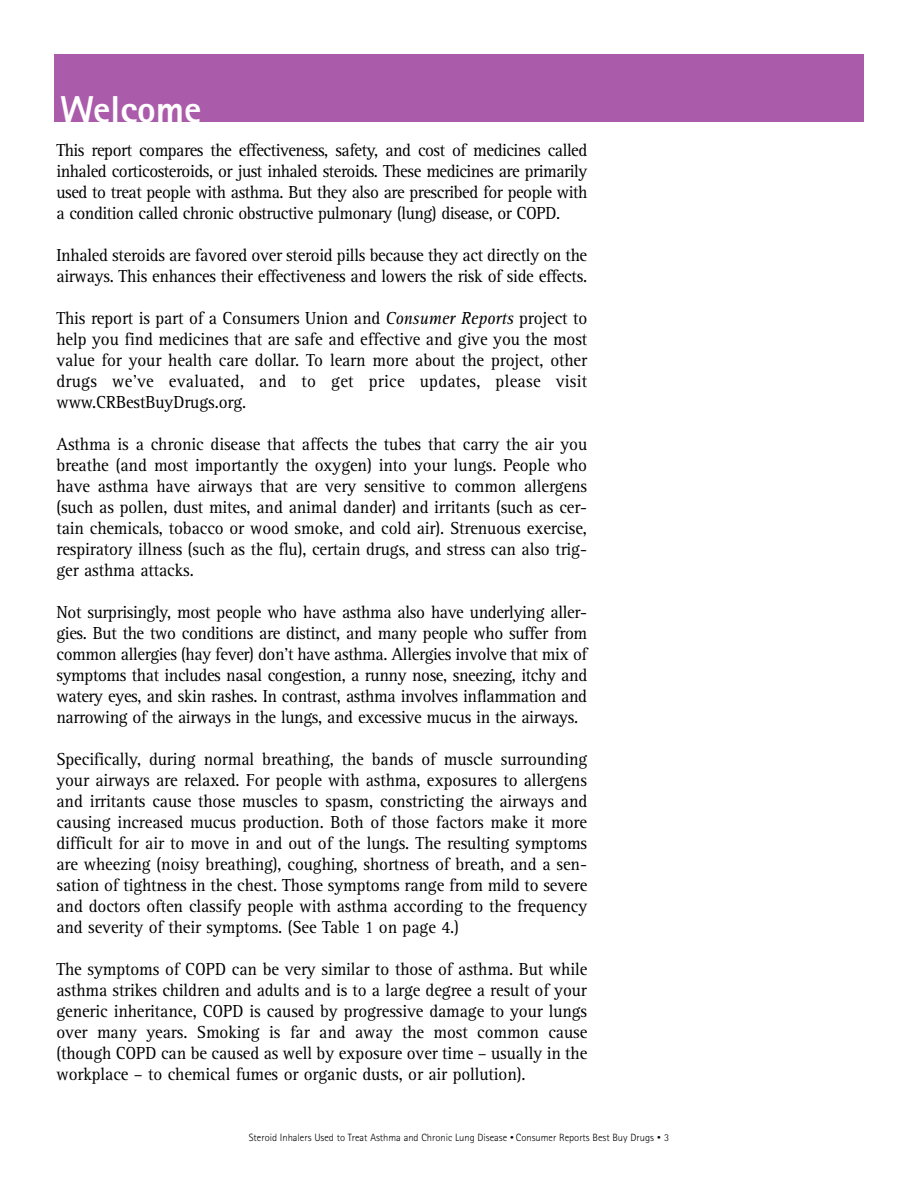
<style>
.page{position:relative;width:918px;height:1188px;background:#fff}
.page>*{position:absolute;margin:0;border:0;box-sizing:border-box;transform-origin:0 0}
.t1{font:800 37.5px "Rotis Sans Serif";color:#fff}
.t2{font:18px/21px "Rotis Serif";letter-spacing:-.015em;color:#000;text-align:justify;scale:.95 1}
.t3{font:300 10.5px "Rotis Sans Serif";color:#000}
.s1{font-style:italic}
.s2{font-weight:400;font-size:7.5px}
</style>
<div class="page">
<div style="left:54px;top:54px;width:810px;height:68px;background:#aa5baa"></div>
<h1 class="t1" style="left:60px;top:96px;width:143px">Welcome</h1>
<p class="t2" style="left:56px;top:141px;width:560px">This report compares the effectiveness, safety, and cost of medicines called inhaled corticosteroids, or just inhaled steroids. These medicines are primarily used to treat people with asthma. But they also are prescribed for people with a condition called chronic obstructive pulmonary (lung) disease, or COPD.</p>
<p class="t2" style="left:56px;top:246px;width:560px">Inhaled steroids are favored over steroid pills because they act directly on the airways. This enhances their effectiveness and lowers the risk of side effects.</p>
<p class="t2" style="left:56px;top:309px;width:560px">This report is part of a Consumers Union and <span class="s1">Consumer Reports</span> project to help you find medicines that are safe and effective and give you the most value for your health care dollar. To learn more about the project, other drugs we’ve evaluated, and to get price updates, please visit www.CRBestBuyDrugs.org.</p>
<p class="t2" style="left:56px;top:435px;width:560px">Asthma is a chronic disease that affects the tubes that carry the air you breathe (and most importantly the oxygen) into your lungs. People who have asthma have airways that are very sensitive to common allergens (such as pollen, dust mites, and animal dander) and irritants (such as cer&shy;tain chemicals, tobacco or wood smoke, and cold air). Strenuous exercise, respiratory illness (such as the flu), certain drugs, and stress can also trig&shy;ger asthma attacks.</p>
<p class="t2" style="left:56px;top:603px;width:560px">Not surprisingly, most people who have asthma also have underlying aller&shy;gies. But the two conditions are distinct, and many people who suffer from common allergies (hay fever) don’t have asthma. Allergies involve that mix of symptoms that includes nasal congestion, a runny nose, sneezing, itchy and watery eyes, and skin rashes. In contrast, asthma involves inflammation and narrowing of the airways in the lungs, and excessive mucus in the airways.</p>
<p class="t2" style="left:56px;top:750px;width:560px">Specifically, during normal breathing, the bands of muscle surrounding your airways are relaxed. For people with asthma, exposures to allergens and irritants cause those muscles to spasm, constricting the airways and causing increased mucus production. Both of those factors make it more difficult for air to move in and out of the lungs. The resulting symptoms are wheezing (noisy breathing), coughing, shortness of breath, and a sen&shy;sation of tightness in the chest. Those symptoms range from mild to severe and doctors often classify people with asthma according to the frequency and severity of their symptoms. (See Table 1 on page 4.)</p>
<p class="t2" style="left:56px;top:960px;width:560px">The symptoms of COPD can be very similar to those of asthma. But while asthma strikes children and adults and is to a large degree a result of your generic inheritance, COPD is caused by progressive damage to your lungs over many years. Smoking is far and away the most common cause (though COPD can be caused as well by exposure over time – usually in the workplace – to chemical fumes or organic dusts, or air pollution).</p>
<p class="t3" style="left:249px;top:1134px;width:422px">Steroid Inhalers Used to Treat Asthma and Chronic Lung Disease <span class="s2">•</span> Consumer Reports Best Buy Drugs <span class="s2">•</span> 3</p>
</div>
